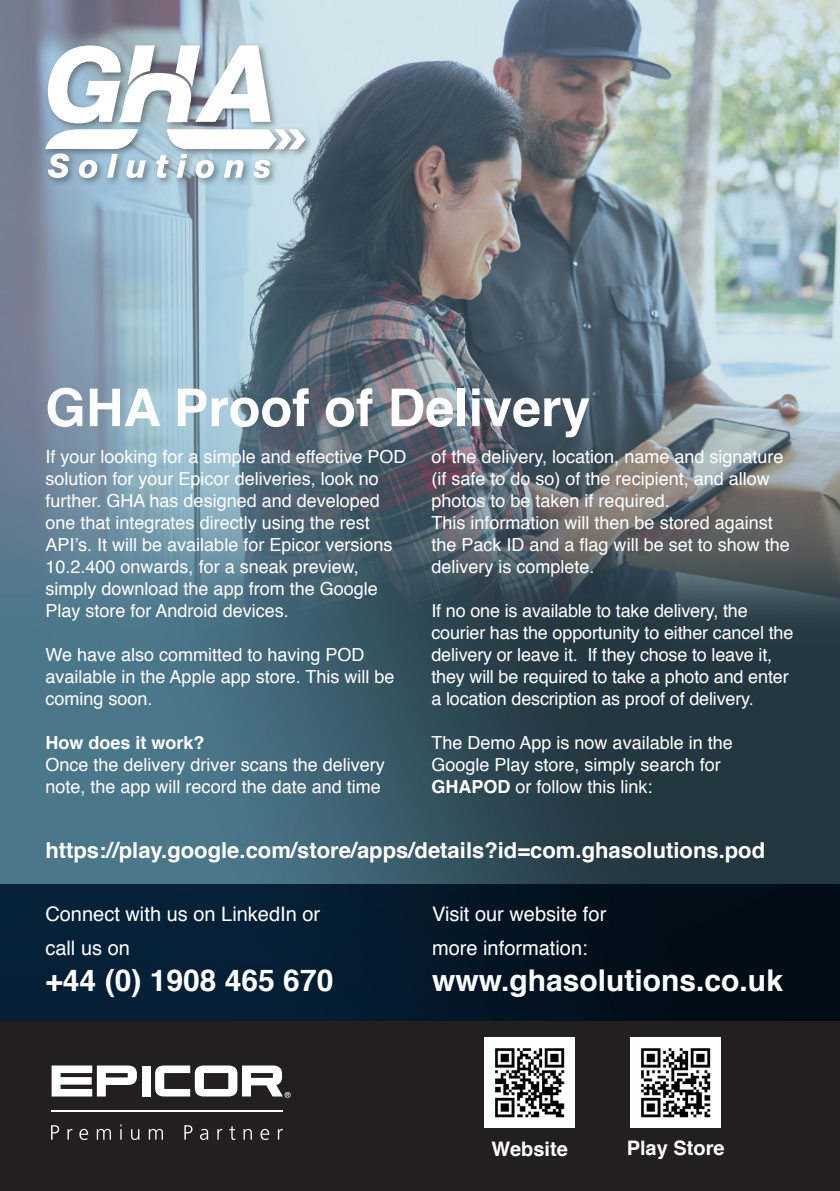
<style>
.page{position:relative;width:840px;height:1191px;background:#fff}
.page>*{position:absolute;margin:0;border:0;box-sizing:border-box;transform-origin:0 0}
.Section_Header{font:700 52px "Helvetica";color:#fff}
.Subhead{font:700 30px "Helvetica";color:#fff}
.Paragraph{font:700 22px "Helvetica";color:#fff}
.Subhead-2{font:20px/34px "Helvetica";color:#fff}
.Subhead-3{font:700 20px "Helvetica";color:#fff}
.Paragraph-2{font:18px/22px "Helvetica";color:#fff}
.Paragraph-3{font:700 18px "Helvetica";color:#fff}
.s1{font-weight:700}
</style>
<div class="page">
<div style="left:0;top:1020px;width:839px;height:171px;background:#231f20"></div>
<img style="left:0;top:0;width:839px;height:1020px">
<div style="left:141px;top:1065px;width:9px;height:31px;background:#fff"></div>
<svg style="left:52px;top:1065px;width:85px;height:31px"></svg>
<svg style="left:155px;top:1065px;width:135px;height:32px"></svg>
<hr style="left:52px;top:1110px;width:230px;height:2px;background:#fff">
<svg style="left:51px;top:1125px;width:8px;height:14px"></svg>
<svg style="left:67px;top:1128px;width:5px;height:11px"></svg>
<svg style="left:79px;top:1128px;width:9px;height:12px"></svg>
<svg style="left:97px;top:1128px;width:14px;height:11px"></svg>
<svg style="left:120px;top:1124px;width:1px;height:15px"></svg>
<svg style="left:131px;top:1129px;width:8px;height:11px"></svg>
<svg style="left:149px;top:1128px;width:14px;height:11px"></svg>
<svg style="left:184px;top:1125px;width:8px;height:14px"></svg>
<svg style="left:200px;top:1128px;width:8px;height:12px"></svg>
<svg style="left:217px;top:1128px;width:5px;height:11px"></svg>
<svg style="left:229px;top:1126px;width:6px;height:14px"></svg>
<svg style="left:243px;top:1128px;width:9px;height:11px"></svg>
<svg style="left:260px;top:1128px;width:9px;height:12px"></svg>
<svg style="left:277px;top:1128px;width:5px;height:11px"></svg>
<div style="left:43px;top:42px;width:270px;height:145px;background:#231f20;opacity:.45"></div>
<svg style="left:48px;top:45px;width:222px;height:78px"></svg>
<svg style="left:156px;top:129px;width:149px;height:49px"></svg>
<svg style="left:45px;top:129px;width:101px;height:49px"></svg>
<img style="left:484px;top:1037px;width:90px;height:91px">
<img style="left:630px;top:1037px;width:90px;height:91px">
<p class="Section_Header" style="left:45px;top:366px;width:546px">GHA Proof of Delivery</p>
<p class="Paragraph-2" style="left:45px;top:446px;width:362px">If your looking for a simple and effective POD solution for your Epicor deliveries, look no further. GHA has designed and developed one that integrates directly using the rest API’s. It will be available for Epicor versions 10.2.400 onwards, for a sneak preview, simply download the app from the Google Play store for Android devices.</p>
<p class="Paragraph-2" style="left:45px;top:644px;width:350px">We have also committed to having POD available in the Apple app store. This will be coming soon.</p>
<p class="Paragraph-3" style="left:45px;top:728px;width:161px">How does it work?</p>
<p class="Paragraph-2" style="left:45px;top:754px;width:341px">Once the delivery driver scans the delivery note, the app will record the date and time</p>
<p class="Paragraph-2" style="left:431px;top:446px;width:353px">of the delivery, location, name and signature (if safe to do so) of the recipient, and allow photos to be taken if required.</p>
<p class="Paragraph-2" style="left:431px;top:512px;width:360px">This information will then be stored against the Pack ID and a flag will be set to show the delivery is complete.</p>
<p class="Paragraph-2" style="left:431px;top:600px;width:363px">If no one is available to take delivery, the courier has the opportunity to either cancel the delivery or leave it. If they chose to leave it, they will be required to take a photo and enter a location description as proof of delivery.</p>
<p class="Paragraph-2" style="left:431px;top:732px;width:303px">The Demo App is now available in the<br>Google Play store, simply search for<br><span class="s1">GHAPOD</span> or follow this link:</p>
<p class="Paragraph" style="left:45px;top:832px;width:721px">https://play.google.com/store/apps/details?id=com.ghasolutions.pod</p>
<p class="Subhead-2" style="left:45px;top:898px;width:276px">Connect with us on LinkedIn or</p>
<p class="Subhead-2" style="left:45px;top:932px;width:86px">call us on</p>
<p class="Subhead" style="left:45px;top:956px;width:289px">+44 (0) 1908 465 670</p>
<p class="Subhead-2" style="left:432px;top:897px;width:176px">Visit our website for more information:</p>
<p class="Subhead" style="left:432px;top:955px;width:352px">www.ghasolutions.co.uk</p>
<p class="Subhead-3" style="left:491px;top:1132px;width:78px">Website</p>
<p class="Subhead-3" style="left:626px;top:1131px;width:99px">Play Store</p>
</div>
